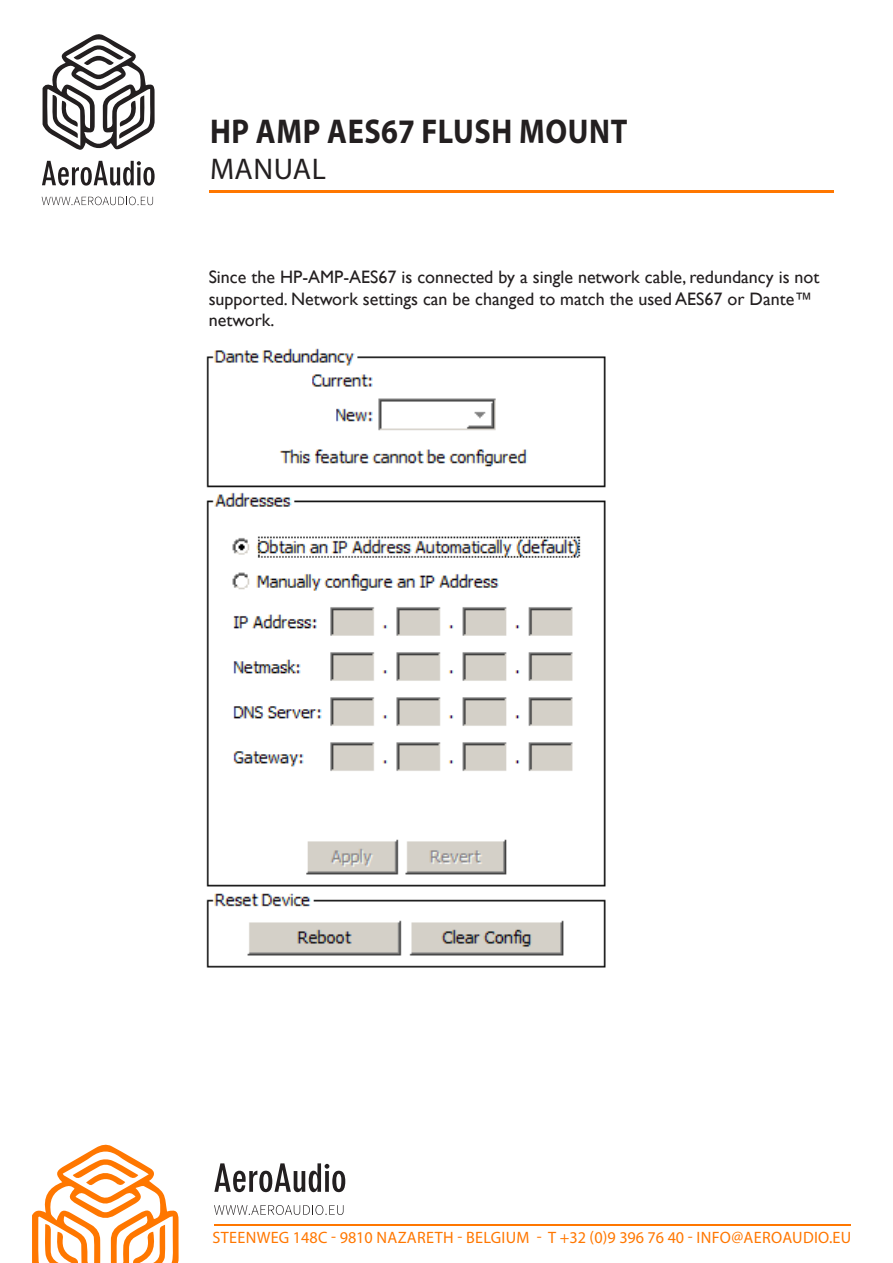
<style>
.page{position:relative;width:893px;height:1263px;background:#fff}
.page>*{position:absolute;margin:0;border:0;box-sizing:border-box;transform-origin:0 0}
.t1{font:700 34.5px "Myriad Pro";letter-spacing:.02em;color:#231f20;scale:.88 1}
.t2{font:30px "Myriad Pro";letter-spacing:.02em;color:#231f20}
.t3{font:18px/21.6px "Gill Sans";color:#231f20}
.t4{font:16.5px "Myriad Pro";letter-spacing:.02em;color:#f70}
</style>
<div class="page">
<hr style="left:209px;top:190px;width:624px;height:3px;background:#f70">
<svg style="left:43px;top:34px;width:112px;height:116px"></svg>
<svg style="left:42px;top:161px;width:113px;height:25px"></svg>
<svg style="left:42px;top:197px;width:111px;height:8px"></svg>
<hr style="left:214px;top:1224px;width:636px;height:1px;background:#f70">
<svg style="left:214px;top:1163px;width:131px;height:29px"></svg>
<svg style="left:214px;top:1205px;width:129px;height:10px"></svg>
<svg style="left:32px;top:1144px;width:147px;height:119px"></svg>
<img style="left:206px;top:348px;width:400px;height:620px">
<p class="t1" style="left:210px;top:109px;width:476px">HP AMP AES67 FLUSH MOUNT</p>
<p class="t2" style="left:210px;top:150px;width:117px">MANUAL</p>
<p class="t3" style="left:209px;top:266px;width:612px">Since the HP-AMP-AES67 is connected by a single network cable, redundancy is not supported. Network settings can be changed to match the used AES67 or Dante™ network.</p>
<p class="t4" style="left:212px;top:1227px;width:640px">STEENWEG 148C - 9810 NAZARETH - BELGIUM - T +32 (0)9 396 76 40 - INFO@AEROAUDIO.EU</p>
</div>
